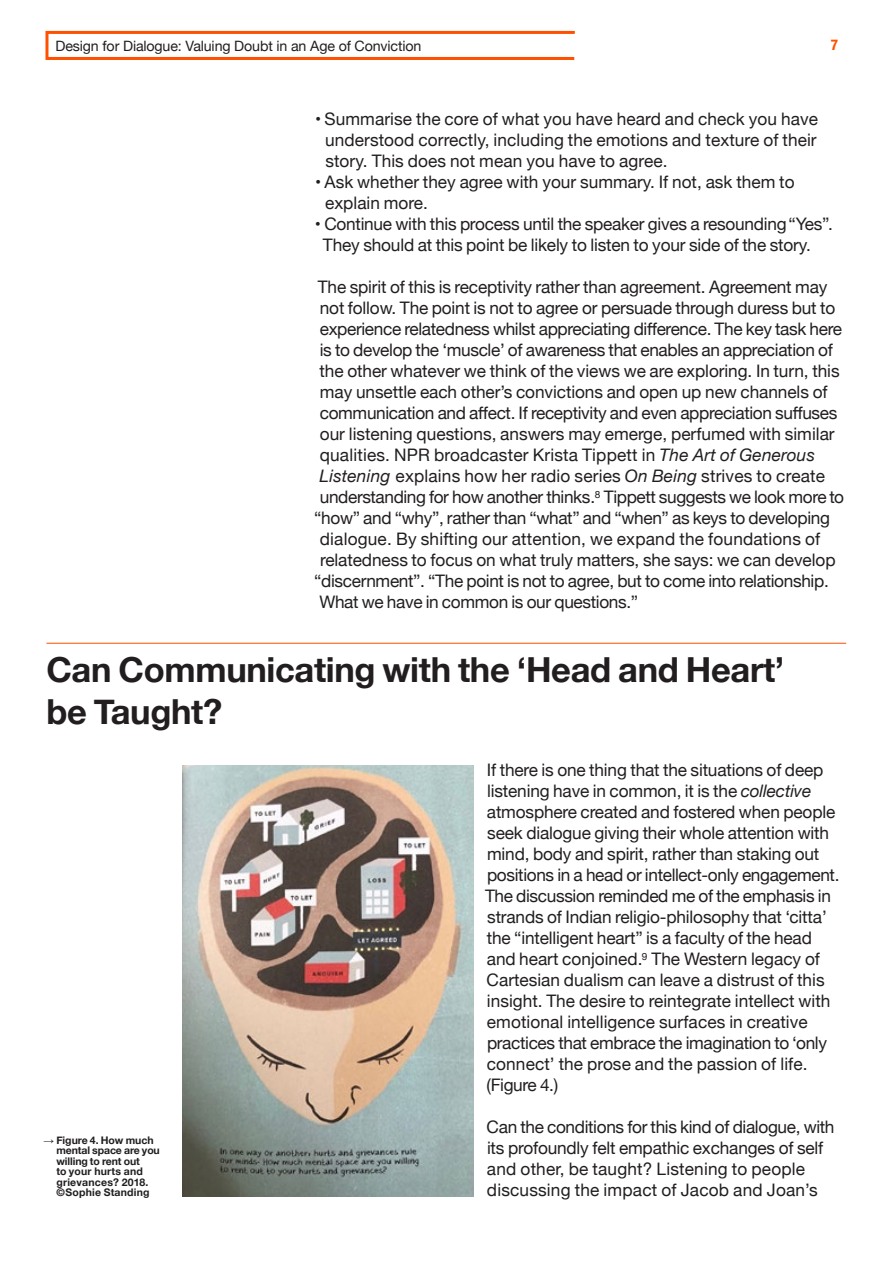
<style>
.page{position:relative;width:893px;height:1263px;background:#fff}
.page>*{position:absolute;margin:0;border:0;box-sizing:border-box;transform-origin:0 0}
.t1{font:700 34.5px/42px "Helvetica Neue";letter-spacing:-.01em;color:#221e1f}
.t2{font:17.25px/21px "Helvetica Neue";letter-spacing:-.01em;color:#221e1f}
.t3{font:17.25px "Helvetica Neue";letter-spacing:.01em;color:#221e1f}
.t4{font:700 condensed 15px "Helvetica Neue";color:#ff5000}
.t5{font:14.25px "Helvetica Neue";letter-spacing:-.01em;color:#221e1f}
.t6{font:700 10.5px/10.5px "Helvetica Neue";letter-spacing:-.005em;color:#221e1f}
.s1{font-style:italic}
.s2{font-family:"Arial";font-weight:400}
</style>
<div class="page">
<hr style="left:46px;top:643px;width:800px;height:1px;background:#ff5000">
<svg style="left:45px;top:30px;width:530px;height:30px"></svg>
<img style="left:182px;top:765px;width:292px;height:431px">
<p class="t5" style="left:56px;top:35px;width:367px">Design for Dialogue: Valuing Doubt in an Age of Conviction</p>
<p class="t4" style="left:831px;top:32px;width:9px">7</p>
<p class="t2" style="left:325px;top:110px;width:494px;text-align:justify;text-indent:-10px">• Summarise the core of what you have heard and check you have understood correctly, including the emotions and texture of their story. This does not mean you have to agree.</p>
<p class="t2" style="left:325px;top:173px;width:471px;text-indent:-10px">• Ask whether they agree with your summary. If not, ask them to explain more.</p>
<p class="t2" style="left:323px;top:215px;width:511px;text-indent:-8px">• Continue with this process until the speaker gives a resounding “Yes”.<br>They should at this point be likely to listen to your side of the story.</p>
<p class="t2" style="left:318px;top:278px;width:511px">The spirit of this is receptivity rather than agreement. Agreement may</p>
<p class="t2" style="left:320px;top:299px;width:517px">not follow. The point is not to agree or persuade through duress but to</p>
<p class="t2" style="left:320px;top:320px;width:524px">experience relatedness whilst appreciating difference. The key task here</p>
<p class="t2" style="left:320px;top:341px;width:514px">is to develop the ‘muscle’ of awareness that enables an appreciation of</p>
<p class="t2" style="left:320px;top:362px;width:522px">the other whatever we think of the views we are exploring. In turn, this</p>
<p class="t2" style="left:320px;top:383px;width:509px">may unsettle each other’s convictions and open up new channels of</p>
<p class="t2" style="left:320px;top:404px;width:519px">communication and affect. If receptivity and even appreciation suffuses</p>
<p class="t2" style="left:320px;top:425px;width:516px">our listening questions, answers may emerge, perfumed with similar</p>
<p class="t3" style="left:320px;top:443px;width:497px">qualities. NPR broadcaster Krista Tippett in <span class="s1">The Art of Generous</span></p>
<p class="t3" style="left:320px;top:464px;width:507px"><span class="s1">Listening</span> explains how her radio series <span class="s1">On Being</span> strives to create</p>
<p class="t2" style="left:320px;top:488px;width:526px">understanding for how another thinks.<sup>8</sup> Tippett suggests we look more to</p>
<p class="t2" style="left:314px;top:509px;width:517px">“how” and “why”, rather than “what” and “when” as keys to developing</p>
<p class="t3" style="left:320px;top:527px;width:502px">dialogue. By shifting our attention, we expand the foundations of</p>
<p class="t2" style="left:320px;top:551px;width:517px">relatedness to focus on what truly matters, she says: we can develop</p>
<p class="t2" style="left:314px;top:572px;width:516px">“discernment”. “The point is not to agree, but to come into relationship.</p>
<p class="t2" style="left:319px;top:593px;width:320px">What we have in common is our questions.”</p>
<h1 class="t1" style="left:46px;top:649px;width:740px">Can Communicating with the ‘Head and Heart’ be Taught?</h1>
<p class="t2" style="left:485px;top:761px;width:356px">If there is one thing that the situations of deep listening have in common, it is the <span class="s1">collective </span>atmosphere created and fostered when people seek dialogue giving their whole attention with mind, body and spirit, rather than staking out positions in a head or intellect-only engagement.<br>The discussion reminded me of the emphasis in strands of Indian religio-philosophy that ‘citta’ the “intelligent heart” is a faculty of the head and heart conjoined.<sup>9</sup> The Western legacy of Cartesian dualism can leave a distrust of this insight. The desire to reintegrate intellect with emotional intelligence surfaces in creative practices that embrace the imagination to ‘only connect’ the prose and the passion of life. (Figure 4.)</p>
<p class="t2" style="left:487px;top:1118px;width:349px">Can the conditions for this kind of dialogue, with its profoundly felt empathic exchanges of self and other, be taught? Listening to people discussing the impact of Jacob and Joan’s</p>
<p class="t6" style="left:56px;top:1135px;width:105px;text-indent:-13px"><span class="s2">→</span> Figure 4. How much mental space are you willing to rent out<br>to your hurts and grievances? 2018. ©Sophie Standing</p>
</div>
